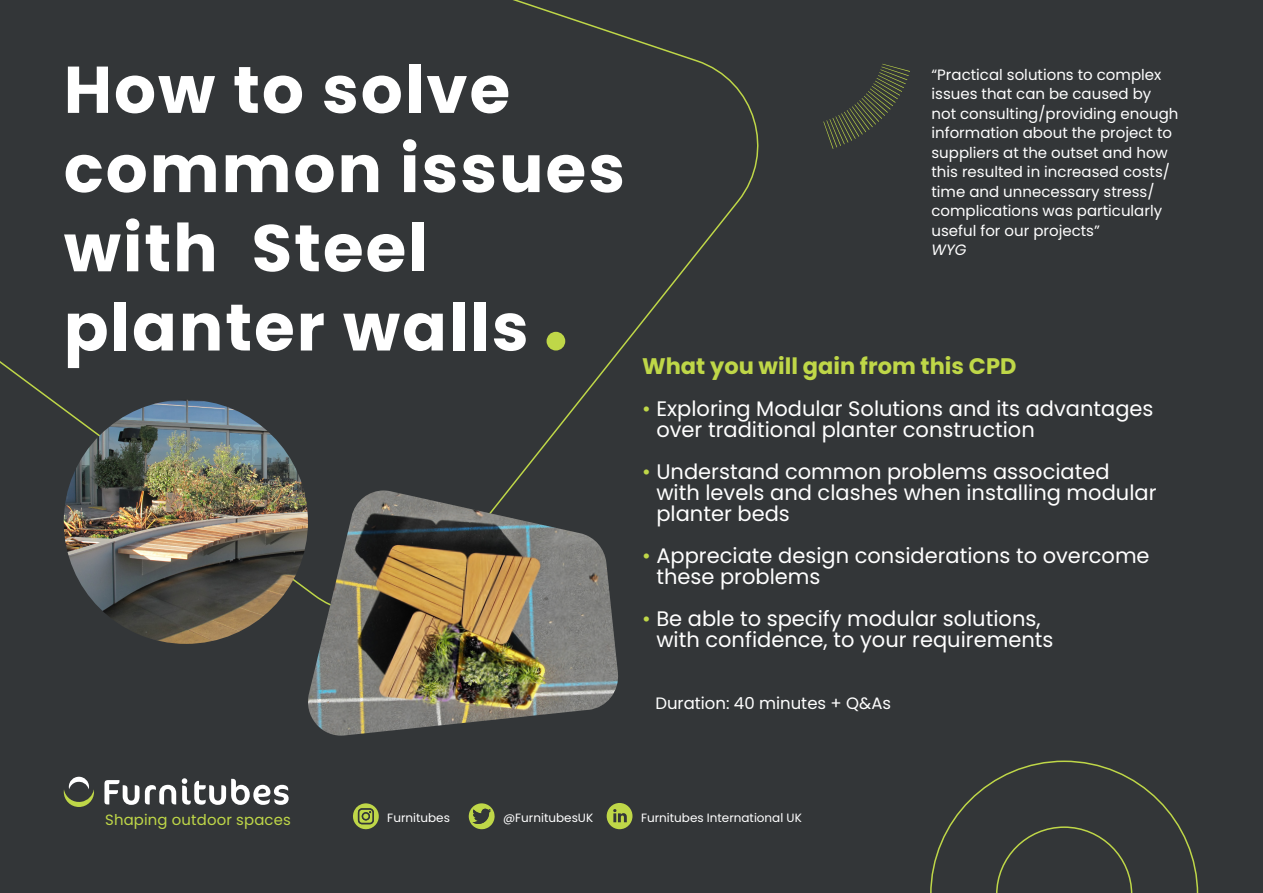
<style>
.page{position:relative;width:1263px;height:893px;background:#333638}
.page>*{position:absolute;margin:0;border:0;box-sizing:border-box;transform-origin:0 0}
.t1{font:700 66px/79.2px "Poppins";letter-spacing:.03em;color:#fff}
.t2{font:700 22.5px "Poppins";color:#bfd748}
.t3{font:21px/21px "Poppins";color:#fff}
.t4{font:16.5px "Poppins";color:#fff}
.t5{font:15px/19.5px "Poppins";color:#fff}
.t6{font:14.85px "Poppins";letter-spacing:.01em;color:#bfd748}
.t7{font:12px "Poppins";color:#fff}
.s1{font-style:italic}
.s2{color:#bfd748}
</style>
<div class="page">
<svg style="left:104px;top:780px;width:72px;height:25px"></svg>
<svg style="left:182px;top:778px;width:107px;height:27px"></svg>
<svg style="left:64px;top:777px;width:30px;height:30px"></svg>
<svg style="left:0;top:0;width:759px;height:620px"></svg>
<div style="left:546px;top:332px;width:19px;height:18px;background:#bfd748;border-radius:50%"></div>
<svg style="left:930px;top:760px;width:269px;height:133px"></svg>
<svg style="left:823px;top:64px;width:87px;height:85px"></svg>
<img style="left:303px;top:490px;width:317px;height:246px">
<img style="left:64px;top:400px;width:244px;height:244px;border-radius:122px">
<svg style="left:353px;top:803px;width:26px;height:27px"></svg>
<svg style="left:469px;top:803px;width:26px;height:26px"></svg>
<svg style="left:607px;top:803px;width:25px;height:26px"></svg>
<p class="t1" style="left:64px;top:51px;width:563px">How to solve common issues with Steel planter walls</p>
<p class="t5" style="left:931px;top:65px;width:248px">“Practical solutions to complex issues that can be caused by not consulting/providing enough information about the project to suppliers at the outset and how this resulted in increased costs/ time and unnecessary stress/ complications was particularly useful for our projects”<br><span class="s1">WYG</span></p>
<p class="t2" style="left:642px;top:353px;width:376px">What you will gain from this CPD</p>
<p class="t3" style="left:656px;top:398px;width:499px;text-indent:-14px"><span class="s2">•</span> Exploring Modular Solutions and its advantages over traditional planter construction</p>
<p class="t3" style="left:656px;top:461px;width:502px;text-indent:-14px"><span class="s2">•</span> Understand common problems associated with levels and clashes when installing modular planter beds</p>
<p class="t3" style="left:656px;top:545px;width:495px;text-indent:-14px"><span class="s2">•</span> Appreciate design considerations to overcome these problems</p>
<p class="t3" style="left:656px;top:608px;width:399px;text-indent:-14px"><span class="s2">•</span> Be able to specify modular solutions, with confidence, to your requirements</p>
<p class="t4" style="left:655px;top:693px;width:237px">Duration: 40 minutes + Q&amp;As</p>
<p class="t6" style="left:105px;top:812px;width:187px">Shaping outdoor spaces</p>
<p class="t7" style="left:387px;top:811px;width:64px">Furnitubes</p>
<p class="t7" style="left:503px;top:811px;width:92px">@FurnitubesUK</p>
<p class="t7" style="left:641px;top:811px;width:162px">Furnitubes International UK</p>
</div>
